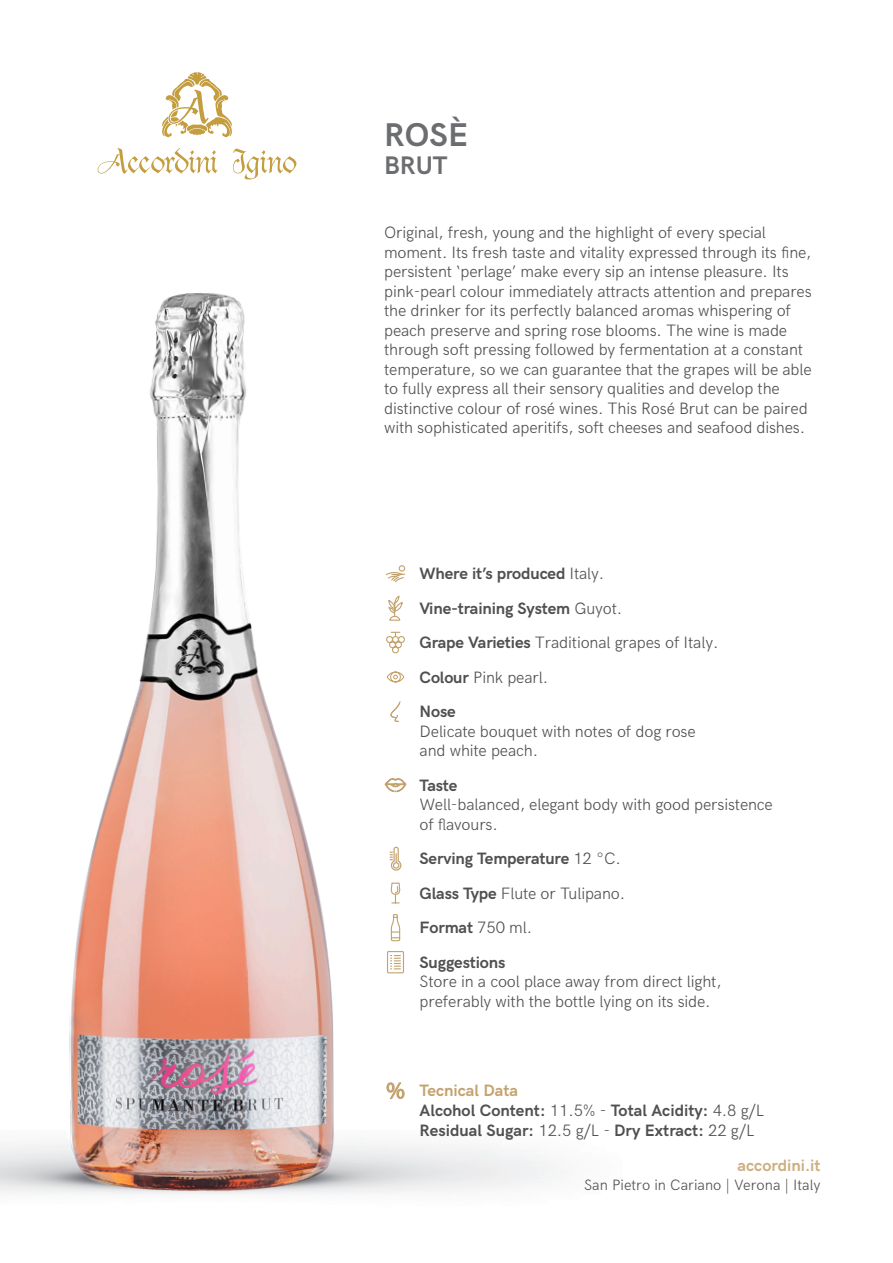
<style>
.page{position:relative;width:893px;height:1263px;background:#fff}
.page>*{position:absolute;margin:0;border:0;box-sizing:border-box;transform-origin:0 0}
.t1{font:700 33px "HK Grotesk";color:#6c6d70}
.t2{font:700 25.5px "HK Grotesk";color:#6c6d70}
.t3{font:300 16.5px/19.5px "HK Grotesk";letter-spacing:-.01em;color:#505052}
.t4{font:700 16.5px/34.5px "HK Grotesk";letter-spacing:-.01em;color:#505052}
.t5{font:700 16.5px "HK Grotesk";color:#ccaf81}
.t6{font:700 16.5px "HK Grotesk";color:#c4a26e}
.t7{font:300 15px "HK Grotesk";color:#505052}
.s1{font-weight:300}
.s2{font-weight:700}
</style>
<div class="page">
<img style="left:64px;top:293px;width:270px;height:900px">
<svg style="left:98px;top:148px;width:120px;height:26px"></svg>
<svg style="left:233px;top:149px;width:63px;height:30px"></svg>
<svg style="left:162px;top:72px;width:70px;height:65px"></svg>
<svg style="left:387px;top:1083px;width:17px;height:16px"></svg>
<svg style="left:390px;top:847px;width:11px;height:24px"></svg>
<div style="left:387px;top:951px;width:17px;height:22px;border:1px solid #c4a26e"></div>
<svg style="left:391px;top:955px;width:9px;height:14px"></svg>
<svg style="left:390px;top:882px;width:11px;height:59px"></svg>
<svg style="left:386px;top:632px;width:19px;height:22px"></svg>
<svg style="left:388px;top:596px;width:15px;height:25px"></svg>
<svg style="left:390px;top:701px;width:11px;height:21px"></svg>
<svg style="left:386px;top:671px;width:19px;height:12px"></svg>
<svg style="left:385px;top:565px;width:21px;height:17px"></svg>
<svg style="left:385px;top:778px;width:21px;height:15px"></svg>
<p class="t1" style="left:384px;top:110px;width:85px">ROSÈ</p>
<p class="t2" style="left:384px;top:146px;width:65px">BRUT</p>
<p class="t3" style="left:384px;top:221px;width:429px">Original, fresh, young and the highlight of every special moment. Its fresh taste and vitality expressed through its fine, persistent ‘perlage’ make every sip an intense pleasure. Its pink-pearl colour immediately attracts attention and prepares the drinker for its perfectly balanced aromas whispering of peach preserve and spring rose blooms. The wine is made through soft pressing followed by fermentation at a constant temperature, so we can guarantee that the grapes will be able to fully express all their sensory qualities and develop the distinctive colour of rosé wines. This Rosé Brut can be paired with sophisticated aperitifs, soft cheeses and seafood dishes.</p>
<p class="t4" style="left:420px;top:555px;width:300px">Where it’s produced <span class="s1">Italy.<br></span>Vine-training System <span class="s1">Guyot.<br></span>Grape Varieties <span class="s1">Traditional grapes of Italy.<br></span>Colour <span class="s1">Pink pearl.<br></span>Nose</p>
<p class="t3" style="left:420px;top:720px;width:278px">Delicate bouquet with notes of dog rose and white peach.</p>
<p class="t3" style="left:420px;top:774px;width:355px"><span class="s2">Taste<br></span>Well-balanced, elegant body with good persistence of flavours.</p>
<p class="t4" style="left:420px;top:840px;width:207px">Serving Temperature <span class="s1">12 °C.<br></span>Glass Type <span class="s1">Flute or Tulipano.<br></span>Format <span class="s1">750 ml.<br></span>Suggestions</p>
<p class="t3" style="left:420px;top:970px;width:303px">Store in a cool place away from direct light, preferably with the bottle lying on its side.</p>
<p class="t6" style="left:420px;top:1078px;width:100px">Tecnical Data</p>
<p class="t4" style="left:420px;top:1099px;width:346px;line-height:19.8px">Alcohol Content: <span class="s1">11.5% -</span> Total Acidity: <span class="s1">4.8 g/L<br></span>Residual Sugar: <span class="s1">12.5 g/L -</span> Dry Extract: <span class="s1">22 g/L</span></p>
<p class="t5" style="left:738px;top:1153px;width:85px">accordini.it</p>
<p class="t7" style="left:584px;top:1174px;width:238px">San Pietro in Cariano | Verona | Italy</p>
</div>
